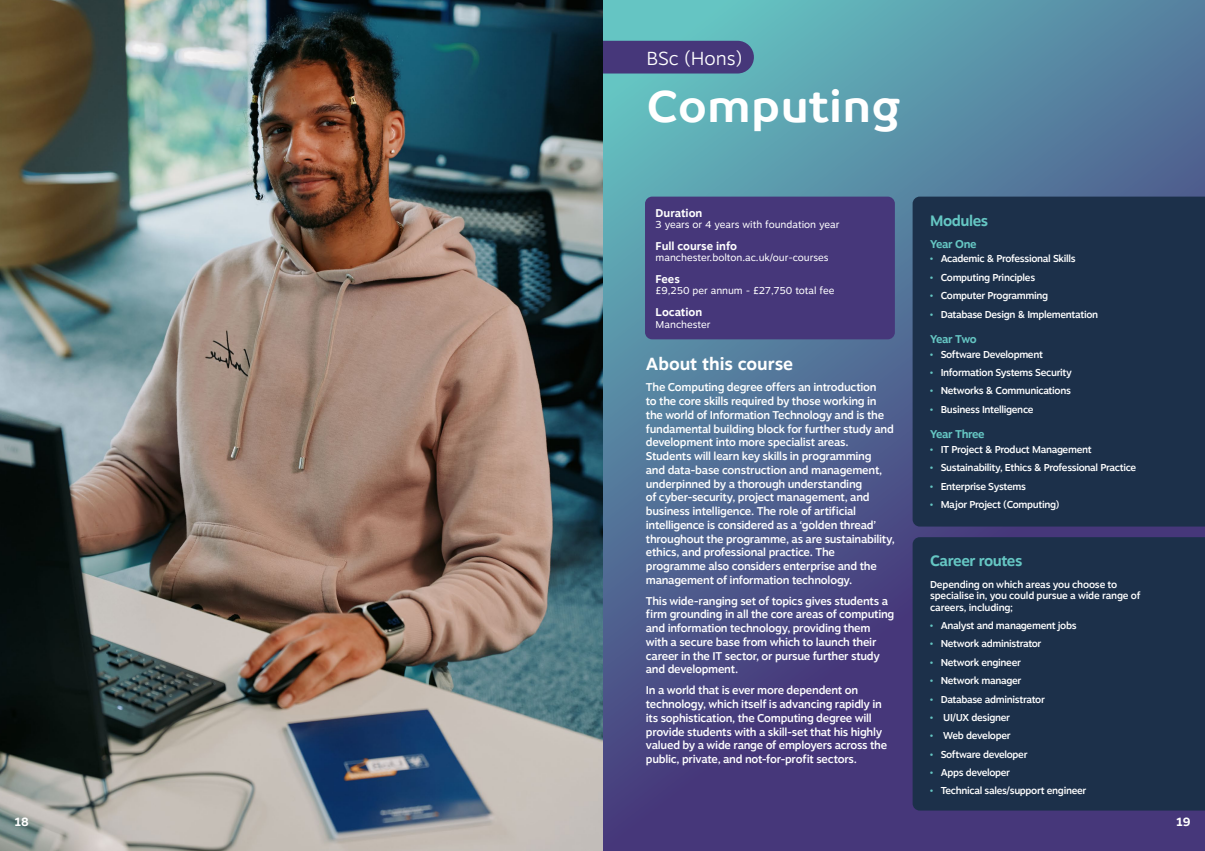
<style>
.page{position:relative;width:1205px;height:851px;background:#fff}
.page>*{position:absolute;margin:0;border:0;box-sizing:border-box;transform-origin:0 0}
.t1{font:700 45px "Co Text";color:#fff}
.t2{font:300 18.75px "Motiva Sans";color:#fff}
.t3{font:700 17.5px "Motiva Sans";color:#fff}
.t4{font:700 15px "Motiva Sans";letter-spacing:-.03em;color:#65c6c3}
.t5{font:700 11.88px "Motiva Sans";color:#fff}
.t6{font:500 11.25px/13.8px "Motiva Sans";letter-spacing:-.02em;color:#fff}
.t7{font:700 11.25px "Motiva Sans";color:#fff}
.t8{font:700 11.25px "Motiva Sans";letter-spacing:-.03em;color:#65c6c3}
.t9{font:500 10px/11.2px "Motiva Sans";letter-spacing:-.03em;color:#fff}
.t10{font:10px "Motiva Sans";color:#fff}
.s1{font-weight:900;color:#65c6c3}
</style>
<div class="page">
<svg style="left:602px;top:0;width:603px;height:850px;background:#516e96"></svg>
<div style="left:583px;top:41px;width:171px;height:32px;background:#46377a;border-radius:16px"></div>
<img style="left:0;top:0;width:602px;height:850px">
<div style="left:645px;top:196px;width:250px;height:143px;background:#46377a;border-radius:7px"></div>
<div style="left:912px;top:196px;width:293px;height:330px;background:#1c304a"></div>
<div style="left:912px;top:537px;width:293px;height:273px;background:#1c304a"></div>
<h2 class="t2" style="left:646px;top:44px;width:98px">BSc (Hons)</h2>
<h1 class="t1" style="left:646px;top:80px;width:256px">Computing</h1>
<p class="t7" style="left:656px;top:205px;width:48px">Duration</p>
<p class="t10" style="left:656px;top:217px;width:185px">3 years or 4 years with foundation year</p>
<p class="t7" style="left:656px;top:238px;width:83px">Full course info</p>
<p class="t10" style="left:656px;top:250px;width:174px">manchester.bolton.ac.uk/our-courses</p>
<p class="t7" style="left:656px;top:271px;width:26px">Fees</p>
<p class="t10" style="left:656px;top:283px;width:180px">£9,250 per annum - £27,750 total fee</p>
<p class="t7" style="left:656px;top:304px;width:48px">Location</p>
<p class="t10" style="left:656px;top:317px;width:56px">Manchester</p>
<h3 class="t3" style="left:646px;top:351px;width:149px">About this course</h3>
<p class="t6" style="left:646px;top:380px;width:250px">The Computing degree offers an introduction<br>to the core skills required by those working in the world of Information Technology and is the fundamental building block for further study and development into more specialist areas.<br>Students will learn key skills in programming<br>and data-base construction and management, underpinned by a thorough understanding<br>of cyber-security, project management, and business intelligence. The role of artificial intelligence is considered as a ‘golden thread’ throughout the programme, as are sustainability, ethics, and professional practice. The programme also considers enterprise and the management of information technology.</p>
<p class="t6" style="left:646px;top:593px;width:250px">This wide-ranging set of topics gives students a firm grounding in all the core areas of computing and information technology, providing them with a secure base from which to launch their career in the IT sector, or pursue further study and development.</p>
<p class="t6" style="left:646px;top:683px;width:243px">In a world that is ever more dependent on technology, which itself is advancing rapidly in its sophistication, the Computing degree will provide students with a skill-set that his highly valued by a wide range of employers across the public, private, and not-for-profit sectors.</p>
<h3 class="t4" style="left:930px;top:209px;width:60px">Modules</h3>
<p class="t8" style="left:930px;top:235px;width:48px">Year One</p>
<p class="t9" style="left:930px;top:253px;width:147px"><span class="s1">•</span> Academic &amp; Professional Skills</p>
<p class="t9" style="left:930px;top:271px;width:107px"><span class="s1">•</span> Computing Principles</p>
<p class="t9" style="left:930px;top:290px;width:120px"><span class="s1">•</span> Computer Programming</p>
<p class="t9" style="left:930px;top:308px;width:170px"><span class="s1">•</span> Database Design &amp; Implementation</p>
<p class="t8" style="left:930px;top:330px;width:48px">Year Two</p>
<p class="t9" style="left:930px;top:348px;width:114px"><span class="s1">•</span> Software Development</p>
<p class="t9" style="left:930px;top:366px;width:143px"><span class="s1">•</span> Information Systems Security</p>
<p class="t9" style="left:930px;top:385px;width:142px"><span class="s1">•</span> Networks &amp; Communications</p>
<p class="t9" style="left:930px;top:403px;width:105px"><span class="s1">•</span> Business Intelligence</p>
<p class="t8" style="left:930px;top:426px;width:56px">Year Three</p>
<p class="t9" style="left:930px;top:443px;width:163px"><span class="s1">•</span> IT Project &amp; Product Management</p>
<p class="t9" style="left:930px;top:462px;width:208px"><span class="s1">•</span> Sustainability, Ethics &amp; Professional Practice</p>
<p class="t9" style="left:930px;top:480px;width:97px"><span class="s1">•</span> Enterprise Systems</p>
<p class="t9" style="left:930px;top:498px;width:131px"><span class="s1">•</span> Major Project (Computing)</p>
<h3 class="t4" style="left:930px;top:550px;width:94px">Career routes</h3>
<p class="t9" style="left:930px;top:578px;width:212px">Depending on which areas you choose to specialise in, you could pursue a wide range of careers, including;</p>
<p class="t9" style="left:930px;top:619px;width:148px"><span class="s1">•</span> Analyst and management jobs</p>
<p class="t9" style="left:930px;top:638px;width:113px"><span class="s1">•</span> Network administrator</p>
<p class="t9" style="left:930px;top:656px;width:92px"><span class="s1">•</span> Network engineer</p>
<p class="t9" style="left:930px;top:674px;width:93px"><span class="s1">•</span> Network manager</p>
<p class="t9" style="left:930px;top:693px;width:116px"><span class="s1">•</span> Database administrator</p>
<p class="t9" style="left:930px;top:711px;width:82px"><span class="s1">•</span> UI/UX designer</p>
<p class="t9" style="left:930px;top:729px;width:82px"><span class="s1">•</span> Web developer</p>
<p class="t9" style="left:930px;top:748px;width:99px"><span class="s1">•</span> Software developer</p>
<p class="t9" style="left:930px;top:766px;width:82px"><span class="s1">•</span> Apps developer</p>
<p class="t9" style="left:930px;top:784px;width:158px"><span class="s1">•</span> Technical sales/support engineer</p>
<p class="t5" style="left:15px;top:813px;width:16px">18</p>
<p class="t5" style="left:1176px;top:813px;width:16px">19</p>
</div>
